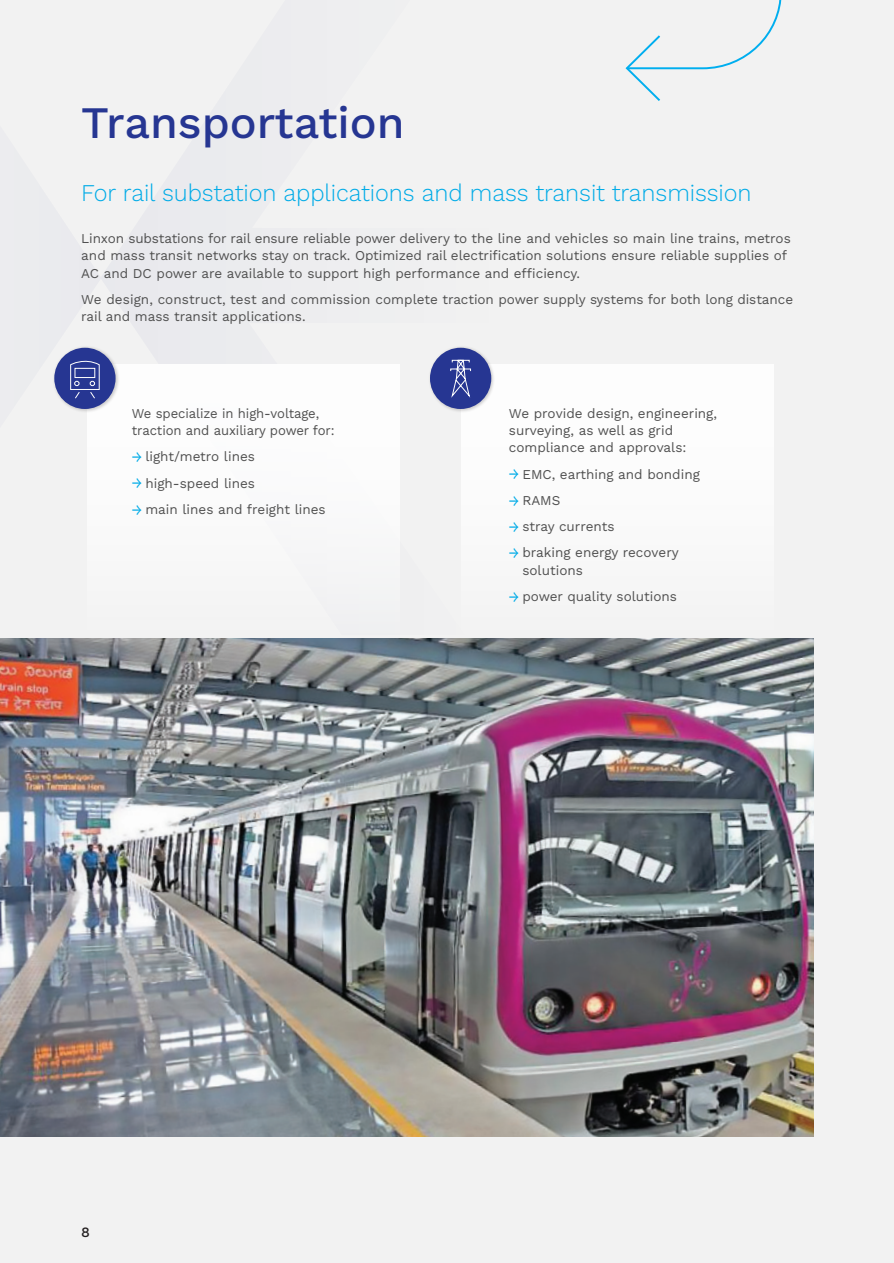
<style>
.page{position:relative;width:894px;height:1263px;background:#fff}
.page>*{position:absolute;margin:0;border:0;box-sizing:border-box;transform-origin:0 0}
._01-Title{font:500 45px "Work Sans";color:#263692}
._02-Intro{font:300 24px "Work Sans";letter-spacing:-.005em;color:#00abe7}
.t1{font:500 14.25px "Work Sans";color:#231f20}
._08-Text_8_11_75{font:13.5px/17.2px "Work Sans";color:#515151}
.s1{font-size:14.85px;color:#00abe7}
</style>
<div class="page">
<div style="left:0;top:0;width:893px;height:1263px;background:#f2f2f2"></div>
<img style="left:0;top:638px;width:813px;height:499px">
<div style="left:87px;top:364px;width:313px;height:274px;background:#fff"></div>
<div style="left:460px;top:364px;width:313px;height:274px;background:#fff"></div>
<svg style="left:625px;top:0;width:157px;height:101px"></svg>
<div style="left:428px;top:346px;width:67px;height:67px;background:#231f20;opacity:.23"></div>
<div style="left:430px;top:348px;width:61px;height:61px;background:#263692;border-radius:50%"></div>
<svg style="left:450px;top:360px;width:21px;height:37px"></svg>
<div style="left:52px;top:346px;width:68px;height:67px;background:#231f20;opacity:.23"></div>
<div style="left:54px;top:348px;width:61px;height:61px;background:#263692;border-radius:50%"></div>
<svg style="left:70px;top:360px;width:30px;height:39px"></svg>
<p class="_01-Title" style="left:81px;top:88px;width:325px">Transportation</p>
<p class="_02-Intro" style="left:81px;top:175px;width:671px">For rail substation applications and mass transit transmission</p>
<p class="_08-Text_8_11_75" style="left:81px;top:229px;width:710px">Linxon substations for rail ensure reliable power delivery to the line and vehicles so main line trains, metros and mass transit networks stay on track. Optimized rail electrification solutions ensure reliable supplies of<br>AC and DC power are available to support high performance and efficiency.</p>
<p class="_08-Text_8_11_75" style="left:81px;top:290px;width:713px">We design, construct, test and commission complete traction power supply systems for both long distance rail and mass transit applications.</p>
<p class="_08-Text_8_11_75" style="left:132px;top:404px;width:204px">We specialize in high-voltage, traction and auxiliary power for:</p>
<p class="_08-Text_8_11_75" style="left:132px;top:447px;width:124px"><span class="s1">→</span> light/metro lines</p>
<p class="_08-Text_8_11_75" style="left:132px;top:474px;width:125px"><span class="s1">→</span> high-speed lines</p>
<p class="_08-Text_8_11_75" style="left:132px;top:500px;width:195px"><span class="s1">→</span> main lines and freight lines</p>
<p class="_08-Text_8_11_75" style="left:508px;top:404px;width:210px">We provide design, engineering, surveying, as well as grid compliance and approvals:</p>
<p class="_08-Text_8_11_75" style="left:508px;top:465px;width:192px"><span class="s1">→</span> EMC, earthing and bonding</p>
<p class="_08-Text_8_11_75" style="left:508px;top:491px;width:53px"><span class="s1">→</span> RAMS</p>
<p class="_08-Text_8_11_75" style="left:508px;top:517px;width:107px"><span class="s1">→</span> stray currents</p>
<p class="_08-Text_8_11_75" style="left:522px;top:543px;width:158px;text-indent:-14px"><span class="s1">→</span> braking energy recovery solutions</p>
<p class="_08-Text_8_11_75" style="left:508px;top:587px;width:170px"><span class="s1">→</span> power quality solutions</p>
<p class="t1" style="left:81px;top:1220px;width:10px">8</p>
</div>
